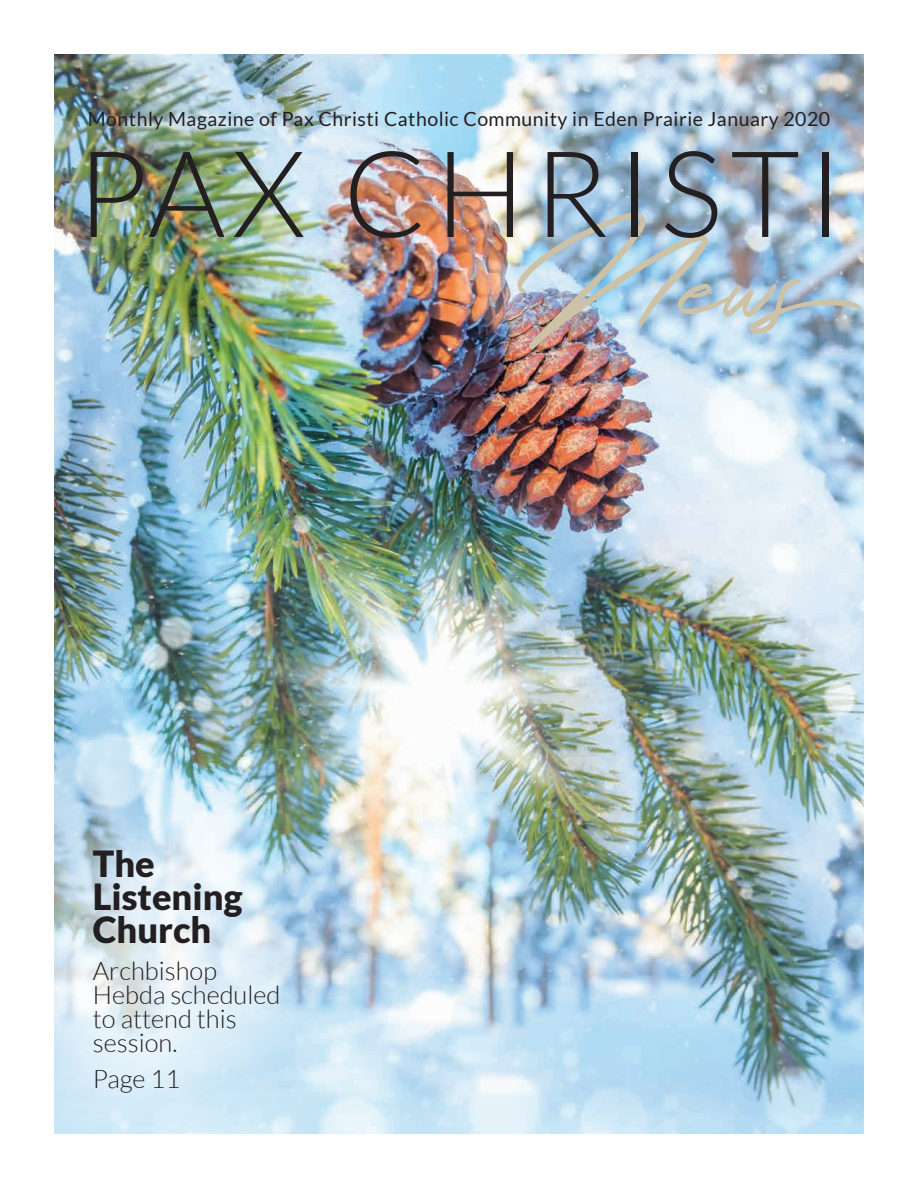
<style>
.page{position:relative;width:918px;height:1188px;background:#fff}
.page>*{position:absolute;margin:0;border:0;box-sizing:border-box;transform-origin:0 0}
.Subheading_-_TOP{font:160.2px "Holland";color:#cdc2a5}
.Subheading_-_TOP-2{font:300 120px "Lato";letter-spacing:.065em;color:#231f20}
.Body_text_-_MAG{font:900 36px/33px "Lato";color:#231f20}
.Body_text_-_MAG-2{font:300 25.5px/24px "Lato";color:#231f20}
.Body_text_-_MAG-3{font:19.5px "Lato";letter-spacing:.025em;color:#231f20}
</style>
<div class="page">
<img style="left:55px;top:54px;width:809px;height:1080px">
<div style="left:0;top:743px;width:359px;height:442px;background:#fff;opacity:.78"></div>
<p class="Body_text_-_MAG-3" style="left:88px;top:108px;width:744px">Monthly Magazine of Pax Christi Catholic Community in Eden Prairie January 2020</p>
<p class="Subheading_-_TOP-2" style="left:76px;top:130px;width:769px">PAX CHRISTI</p>
<p class="Subheading_-_TOP" style="left:517px;top:161px;width:347px">News</p>
<p class="Body_text_-_MAG" style="left:93px;top:846px;width:151px">The<br>Listening<br>Church</p>
<p class="Body_text_-_MAG-2" style="left:93px;top:958px;width:189px">Archbishop<br>Hebda scheduled to attend this session.</p>
<p class="Body_text_-_MAG-2" style="left:93px;top:1067px;width:89px">Page 11</p>
</div>
